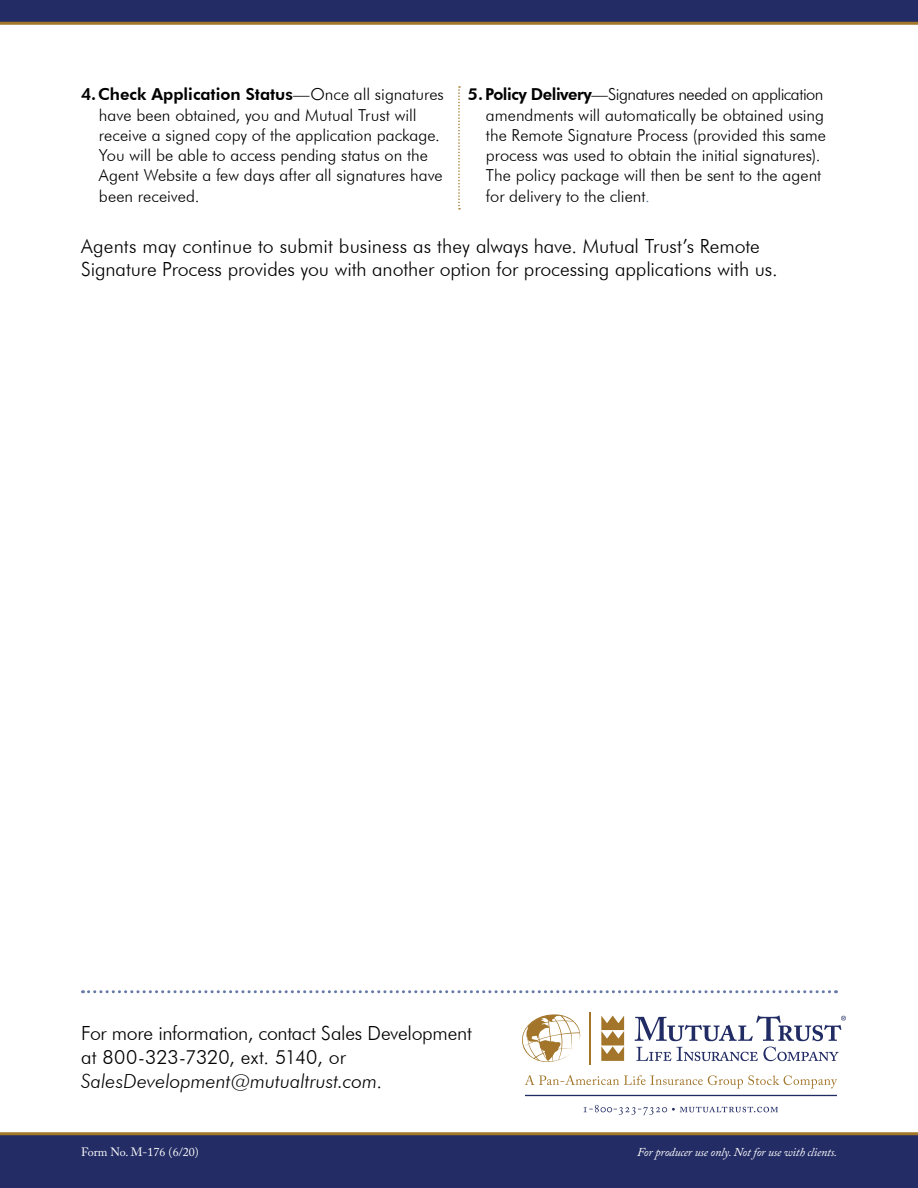
<style>
.page{position:relative;width:918px;height:1188px;background:#fff}
.page>*{position:absolute;margin:0;border:0;box-sizing:border-box;transform-origin:0 0}
.t1{font:300 19.5px/24px "Futura BT";letter-spacing:-.005em;color:#000}
.t2{font:300 16.5px/20.2px "Futura BT";color:#000}
.t3{font:italic 12px "Adobe Caslon Pro";letter-spacing:-.01em;color:#fff}
.t4{font:12px "Adobe Caslon Pro";color:#fff}
.s1{font-weight:800}
.s2{color:#667aa5}
.s3{font-style:italic}
</style>
<div class="page">
<div style="left:0;top:0;width:918px;height:22px;background:#232c64"></div>
<hr style="left:0;top:22px;width:918px;height:3px;background:#a2762b">
<div style="left:0;top:1134px;width:918px;height:54px;background:#232c64"></div>
<hr style="left:0;top:1132px;width:918px;height:3px;background:#a2762b">
<hr style="left:525px;top:1095px;width:312px;height:1px;background:#212b64">
<svg style="left:601px;top:1016px;width:23px;height:45px"></svg>
<svg style="left:522px;top:1014px;width:58px;height:48px"></svg>
<svg style="left:636px;top:1047px;width:203px;height:14px"></svg>
<svg style="left:635px;top:1015px;width:211px;height:26px"></svg>
<svg style="left:525px;top:1075px;width:312px;height:14px"></svg>
<hr style="left:589px;top:1012px;width:1px;height:53px;background:#a2752a">
<svg style="left:584px;top:1105px;width:194px;height:10px"></svg>
<svg style="left:89px;top:990px;width:748px;height:3px"></svg>
<svg style="left:458px;top:86px;width:2px;height:124px"></svg>
<p class="t2" style="left:99px;top:84px;width:346px;text-indent:-18px"><span class="s1">4. Check Application Status</span>—Once all signatures have been obtained, you and Mutual Trust will receive a signed copy of the application package.<br>You will be able to access pending status on the Agent Website a few days after all signatures have been received.</p>
<p class="t2" style="left:486px;top:84px;width:342px;text-indent:-18px"><span class="s1">5. Policy Delivery</span>—Signatures needed on application amendments will automatically be obtained using the Remote Signature Process (provided this same process was used to obtain the initial signatures).<br>The policy package will then be sent to the agent for delivery to the client<span class="s2">.</span></p>
<p class="t1" style="left:81px;top:234px;width:698px;line-height:23.4px">Agents may continue to submit business as they always have. Mutual Trust’s Remote<br>Signature Process provides you with another option for processing applications with us.</p>
<p class="t1" style="left:81px;top:1021px;width:392px">For more information, contact Sales Development at 800-323-7320, ext. 5140, or<br><span class="s3">SalesDevelopment@mutualtrust.com</span>.</p>
<p class="t4" style="left:81px;top:1145px;width:119px">Form No. M-176 (6/20)</p>
<p class="t3" style="left:637px;top:1148px;width:202px">For producer use only. Not for use with clients.</p>
</div>
